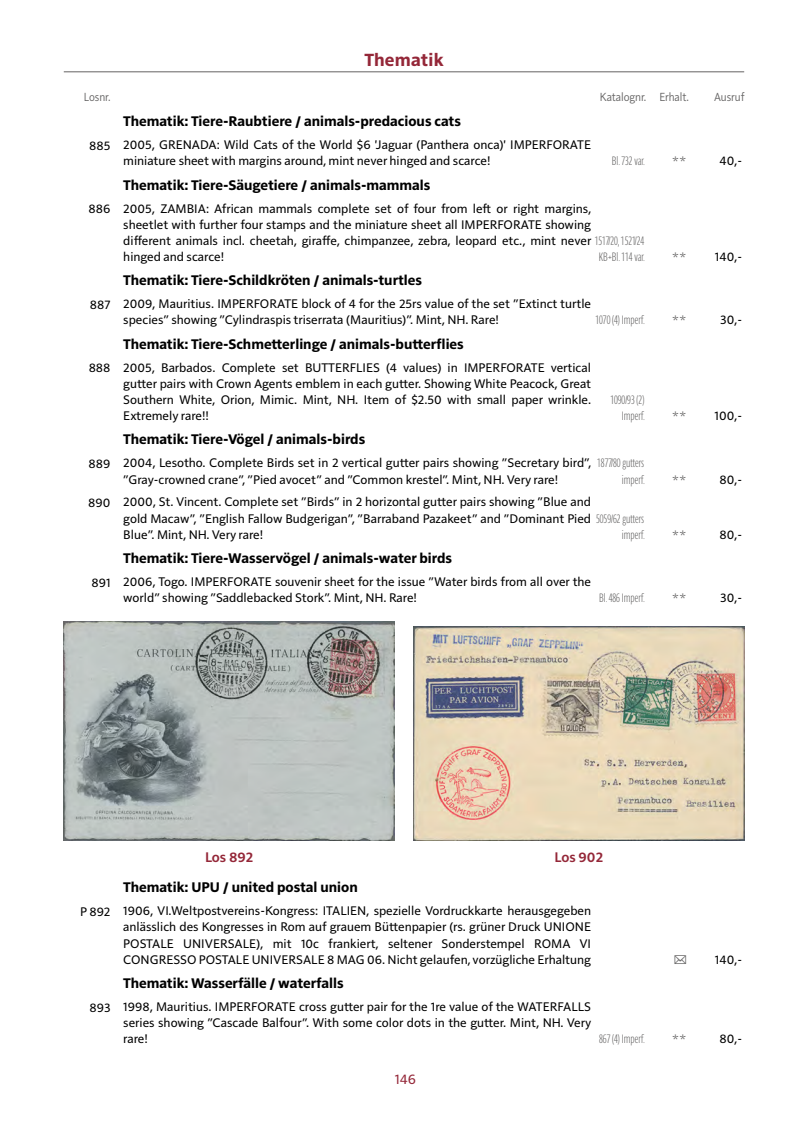
<style>
.page{position:relative;width:808px;height:1127px;background:#fff}
.page>*{position:absolute;margin:0;border:0;box-sizing:border-box;transform-origin:0 0}
.t1{font:700 18px "Solitaire MVB Pro";letter-spacing:.015em;color:#942738}
.t2{font:700 14.25px "Solitaire MVB Pro";color:#000}
.t3{font:600 14.25px "Solitaire MVB Pro";color:#942738}
.t4{font:14.25px "Solitaire MVB Pro";color:#942738}
.t5{font:12.75px/16.2px "Solitaire MVB Pro";color:#000}
.t6{font:700 12px/16.2px "Parisine Std Comp Clair";color:#646363;text-align:right}
.t7{font:12px "Solitaire MVB Pro";letter-spacing:-.005em;color:#646363;scale:.9 1}
.s1{font-family:"Parisine Std Comp Clair";font-weight:700;font-size:12px;color:#646363}
</style>
<div class="page">
<hr style="left:64px;top:71px;width:680px;height:1px;background:#646363">
<img style="left:64px;top:621px;width:330px;height:219px">
<img style="left:414px;top:626px;width:330px;height:214px">
<h1 class="t1" style="left:364px;top:48px;width:81px">Thematik</h1>
<p class="t7" style="left:84px;top:88px;width:31px">Losnr.</p>
<p class="t7" style="left:600px;top:88px;width:100px">Katalognr. Erhalt.</p>
<p class="t7" style="left:714px;top:88px;width:35px">Ausruf</p>
<p class="t2" style="left:123px;top:112px;width:339px">Thematik: Tiere-Raubtiere / animals-predacious cats</p>
<p class="t5" style="left:123px;top:136px;width:469px;text-indent:-34px">885 2005, GRENADA: Wild Cats of the World $6 'Jaguar (Panthera onca)' IMPERFORATE miniature sheet with margins around, mint never hinged and scarce!</p>
<p class="t6" style="left:612px;top:153px;width:35px">Bl. 732 var.</p>
<p class="t5" style="left:719px;top:152px;width:24px">40,-</p>
<p class="t2" style="left:123px;top:175px;width:309px">Thematik: Tiere-Säugetiere / animals-mammals</p>
<p class="t5" style="left:123px;top:199px;width:522px;text-indent:-35px">886 2005, ZAMBIA: African mammals complete set of four from left or right margins,<br>sheetlet with further four stamps and the miniature sheet all IMPERFORATE showing<br>different animals incl. cheetah, giraffe, chimpanzee, zebra, leopard etc., mint never <span class="s1">1517/20, 1521/24 </span>hinged and scarce!</p>
<p class="t6" style="left:599px;top:249px;width:48px">KB+Bl. 114 var.</p>
<p class="t5" style="left:715px;top:248px;width:29px">140,-</p>
<p class="t2" style="left:123px;top:271px;width:300px">Thematik: Tiere-Schildkröten / animals-turtles</p>
<p class="t5" style="left:123px;top:295px;width:469px;text-indent:-33px">887 2009, Mauritius. IMPERFORATE block of 4 for the 25rs value of the set ”Extinct turtle species” showing ”Cylindraspis triserrata (Mauritius)”. Mint, NH. Rare!</p>
<p class="t6" style="left:595px;top:312px;width:51px">1070 (4) Imperf.</p>
<p class="t5" style="left:720px;top:311px;width:23px">30,-</p>
<p class="t2" style="left:123px;top:334px;width:342px">Thematik: Tiere-Schmetterlinge / animals-butterflies</p>
<p class="t5" style="left:123px;top:358px;width:469px;text-align:justify;text-indent:-35px">888 2005, Barbados. Complete set BUTTERFLIES (4 values) in IMPERFORATE vertical gutter pairs with Crown Agents emblem in each gutter. Showing White Peacock, Great Southern White, Orion, Mimic. Mint, NH. Item of $2.50 with small paper wrinkle.<br>Extremely rare!!</p>
<p class="t6" style="left:610px;top:392px;width:36px">1090/93 (2)<br>Imperf.</p>
<p class="t2" style="left:123px;top:430px;width:243px">Thematik: Tiere-Vögel / animals-birds</p>
<p class="t5" style="left:89px;top:454px;width:504px;text-align:center">889 2004, Lesotho. Complete Birds set in 2 vertical gutter pairs showing ”Secretary bird”, ”Gray-crowned crane”, ”Pied avocet” and ”Common krestel”. Mint, NH. Very rare!</p>
<p class="t6" style="left:597px;top:455px;width:49px">1877/80 gutters imperf.</p>
<p class="t5" style="left:714px;top:407px;width:29px">100,-</p>
<p class="t5" style="left:719px;top:470px;width:24px">80,-</p>
<p class="t5" style="left:123px;top:493px;width:522px;text-indent:-35px">890 2000, St. Vincent. Complete set ”Birds” in 2 horizontal gutter pairs showing ”Blue and<br>gold Macaw”, ”English Fallow Budgerigan”, ”Barraband Pazakeet” and ”Dominant Pied <span class="s1">5059/62 gutters<br></span>Blue”. Mint, NH. Very rare!</p>
<p class="t6" style="left:622px;top:526px;width:25px">imperf.</p>
<p class="t5" style="left:719px;top:525px;width:24px">80,-</p>
<p class="t2" style="left:123px;top:548px;width:330px">Thematik: Tiere-Wasservögel / animals-water birds</p>
<p class="t5" style="left:123px;top:573px;width:469px;text-indent:-32px">891 2006, Togo. IMPERFORATE souvenir sheet for the issue ”Water birds from all over the world” showing ”Saddlebacked Stork”. Mint, NH. Rare!</p>
<p class="t6" style="left:599px;top:590px;width:47px">Bl. 486 Imperf.</p>
<p class="t5" style="left:720px;top:589px;width:23px">30,-</p>
<p class="t3" style="left:205px;top:847px;width:50px">Los 892</p>
<p class="t3" style="left:555px;top:847px;width:50px">Los 902</p>
<p class="t2" style="left:123px;top:877px;width:236px">Thematik: UPU / united postal union</p>
<p class="t5" style="left:123px;top:902px;width:469px;text-align:justify;text-indent:-43px">P 892 1906, VI.Weltpostvereins-Kongress: ITALIEN, spezielle Vordruckkarte herausgegeben anlässlich des Kongresses in Rom auf grauem Büttenpapier (rs. grüner Druck UNIONE POSTALE UNIVERSALE), mit 10c frankiert, seltener Sonderstempel ROMA VI CONGRESSO POSTALE UNIVERSALE 8 MAG 06. Nicht gelaufen, vorzügliche Erhaltung</p>
<p class="t5" style="left:715px;top:950px;width:29px">140,-</p>
<p class="t2" style="left:123px;top:973px;width:222px">Thematik: Wasserfälle / waterfalls</p>
<p class="t5" style="left:123px;top:997px;width:470px;text-align:justify;text-indent:-34px">893 1998, Mauritius. IMPERFORATE cross gutter pair for the 1re value of the WATERFALLS series showing ”Cascade Balfour”. With some color dots in the gutter. Mint, NH. Very rare!</p>
<p class="t6" style="left:599px;top:1031px;width:47px">867 (4) Imperf.</p>
<p class="t5" style="left:719px;top:1030px;width:24px">80,-</p>
<p class="t4" style="left:395px;top:1069px;width:23px">146</p>
</div>
